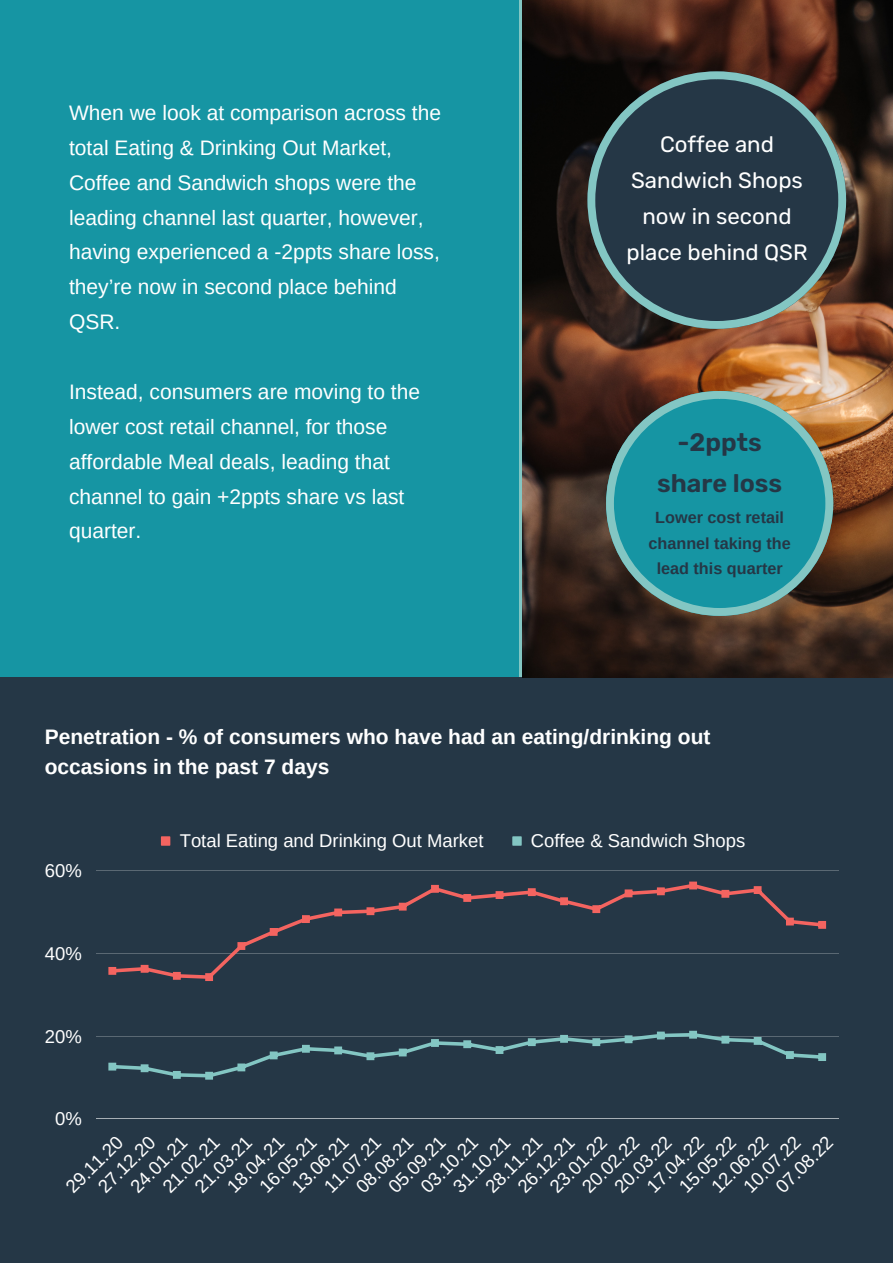
<style>
.page{position:relative;width:893px;height:1264px;background:#fff}
.page>*{position:absolute;margin:0;border:0;box-sizing:border-box;transform-origin:0 0}
.t1{font:600 25.2px/41.5px "Rubik";color:#253746;text-align:center}
.t2{font:22.2px/36px "Rubik";color:#fff;text-align:center}
.t3{font:21px/34.8px "Arimo";color:#fff}
.t4{font:700 21px/29.2px "Arimo";color:#fff}
.t5{font:18.45px "Arimo";color:#fff}
.t6{font:700 16.2px/25.8px "Arimo";color:#253746;text-align:center}
</style>
<div class="page">
<div style="left:0;top:0;width:892px;height:1262px;background:#1695a3"></div>
<svg style="left:519px;top:1px;width:4px;height:676px;background:#6a9b98"></svg>
<div style="left:0;top:677px;width:892px;height:585px;background:#253746"></div>
<img style="left:523px;top:1px;width:369px;height:676px">
<svg style="left:587px;top:71px;width:259px;height:258px;background:#334148"></svg>
<svg style="left:606px;top:391px;width:227px;height:225px"></svg>
<div style="left:161px;top:836px;width:9px;height:9px;background:#f46460"></div>
<div style="left:512px;top:836px;width:9px;height:9px;background:#83c6c3"></div>
<hr style="left:96px;top:870px;width:742px;height:1px;background:#fff">
<hr style="left:96px;top:953px;width:742px;height:1px;background:#fff">
<hr style="left:96px;top:1035px;width:742px;height:1px;background:#fff">
<hr style="left:96px;top:1118px;width:742px;height:1px;background:#fff">
<svg style="left:108px;top:881px;width:718px;height:100px"></svg>
<svg style="left:108px;top:1030px;width:718px;height:49px"></svg>
<p class="t3" style="left:69px;top:95px;width:373px">When we look at comparison across the total Eating &amp; Drinking Out Market,<br>Coffee and Sandwich shops were the leading channel last quarter, however, having experienced a -2ppts share loss, they’re now in second place behind<br>QSR.</p>
<p class="t3" style="left:69px;top:374px;width:352px">Instead, consumers are moving to the lower cost retail channel, for those affordable Meal deals, leading that channel to gain +2ppts share vs last quarter.</p>
<p class="t2" style="left:626px;top:127px;width:183px">Coffee and<br>Sandwich Shops now in second place behind QSR</p>
<p class="t1" style="left:657px;top:421px;width:127px">-2ppts share loss</p>
<p class="t6" style="left:648px;top:504px;width:144px">Lower cost retail channel taking the lead this quarter</p>
<p class="t4" style="left:45px;top:722px;width:667px">Penetration - % of consumers who have had an eating/drinking out occasions in the past 7 days</p>
<p class="t5" style="left:45px;top:860px;width:38px">60%</p>
<p class="t5" style="left:45px;top:943px;width:38px">40%</p>
<p class="t5" style="left:45px;top:1025px;width:38px">20%</p>
<p class="t5" style="left:55px;top:1108px;width:28px">0%</p>
<p class="t5" style="left:180px;top:830px;width:305px">Total Eating and Drinking Out Market</p>
<p class="t5" style="left:531px;top:830px;width:216px">Coffee &amp; Sandwich Shops</p>
<p class="t5" style="left:62px;top:1182px;width:73px;rotate:-45deg">29.11.20</p>
<p class="t5" style="left:94px;top:1182px;width:73px;rotate:-45deg">27.12.20</p>
<p class="t5" style="left:545px;top:1182px;width:73px;rotate:-45deg">23.01.22</p>
<p class="t5" style="left:578px;top:1182px;width:73px;rotate:-45deg">20.02.22</p>
<p class="t5" style="left:610px;top:1182px;width:73px;rotate:-45deg">20.03.22</p>
<p class="t5" style="left:642px;top:1182px;width:73px;rotate:-45deg">17.04.22</p>
<p class="t5" style="left:675px;top:1182px;width:73px;rotate:-45deg">15.05.22</p>
<p class="t5" style="left:707px;top:1182px;width:73px;rotate:-45deg">12.06.22</p>
<p class="t5" style="left:739px;top:1182px;width:73px;rotate:-45deg">10.07.22</p>
<p class="t5" style="left:771px;top:1182px;width:73px;rotate:-45deg">07.08.22</p>
<p class="t5" style="left:126px;top:1182px;width:73px;rotate:-45deg">24.01.21</p>
<p class="t5" style="left:158px;top:1182px;width:73px;rotate:-45deg">21.02.21</p>
<p class="t5" style="left:191px;top:1182px;width:73px;rotate:-45deg">21.03.21</p>
<p class="t5" style="left:223px;top:1182px;width:73px;rotate:-45deg">18.04.21</p>
<p class="t5" style="left:255px;top:1182px;width:73px;rotate:-45deg">16.05.21</p>
<p class="t5" style="left:287px;top:1182px;width:73px;rotate:-45deg">13.06.21</p>
<p class="t5" style="left:320px;top:1182px;width:73px;rotate:-45deg">11.07.21</p>
<p class="t5" style="left:352px;top:1182px;width:73px;rotate:-45deg">08.08.21</p>
<p class="t5" style="left:384px;top:1182px;width:73px;rotate:-45deg">05.09.21</p>
<p class="t5" style="left:416px;top:1182px;width:73px;rotate:-45deg">03.10.21</p>
<p class="t5" style="left:449px;top:1182px;width:73px;rotate:-45deg">31.10.21</p>
<p class="t5" style="left:481px;top:1182px;width:73px;rotate:-45deg">28.11.21</p>
<p class="t5" style="left:513px;top:1182px;width:73px;rotate:-45deg">26.12.21</p>
</div>
